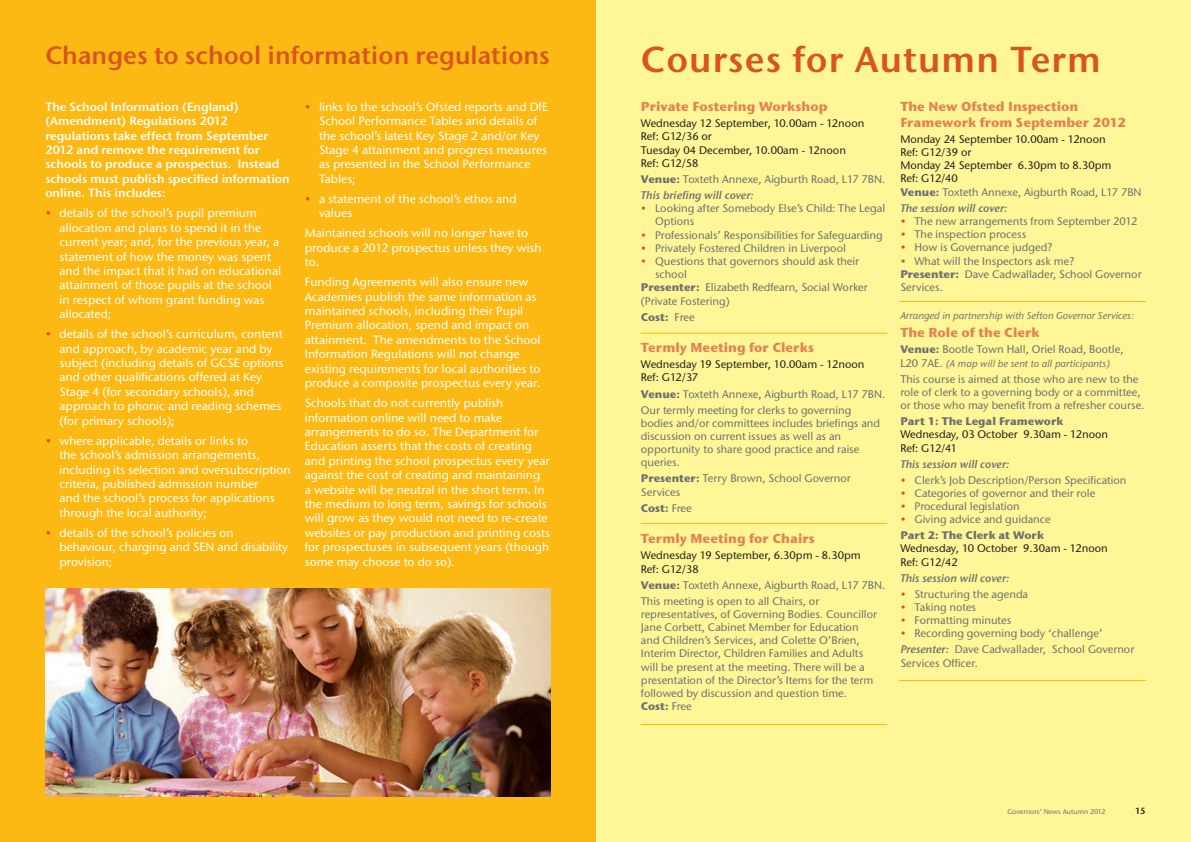
<style>
.page{position:relative;width:1191px;height:842px;background:#fff}
.page>*{position:absolute;margin:0;border:0;box-sizing:border-box;transform-origin:0 0}
.t1{font:600 36px "Stone Sans ITC Std";letter-spacing:.03em;color:#d9541e}
.t2{font:600 25px "Stone Sans ITC Std";color:#d9541e}
.t3{font:700 13px/15.6px "Stone Sans ITC Std";color:#e48253}
.t4{font:500 12px/14.4px "Stone Sans ITC Std";color:#fff}
.t5{font:600 12px/14.4px "Stone Sans ITC Std";color:#fff}
.t6{font:500 11px/13.2px "Stone Sans ITC Std";color:#6d6f71}
.t7{font:500 11px/13.2px "Stone Sans ITC Std";color:#231f20}
.t8{font:italic 600 11px "Stone Sans ITC Std";color:#6d6f71}
.t9{font:700 11px "Stone Sans ITC Std";color:#6d6f71}
.t10{font:italic 500 10px "Stone Sans ITC Std";color:#6d6f71}
.t11{font:600 9px "Stone Sans ITC Std";color:#231f20}
.t12{font:500 7px "Stone Sans ITC Std";color:#6d6f71}
.s1{color:#d9541e}
.s2{font-weight:700}
.s3{font-weight:600;font-style:italic}
.s4{font-weight:500}
.s5{font-weight:700;color:#6d6f71}
.s6{color:#6d6f71}
.s7{font-style:normal;font-size:11px}
</style>
<div class="page">
<div style="left:595px;top:0;width:596px;height:842px;background:#fff797"></div>
<hr style="left:641px;top:333px;width:246px;height:1px;background:#fdb913">
<hr style="left:641px;top:523px;width:246px;height:1px;background:#fdb913">
<hr style="left:899px;top:301px;width:246px;height:1px;background:#fdb913">
<hr style="left:899px;top:680px;width:246px;height:1px;background:#fdb913">
<hr style="left:641px;top:724px;width:246px;height:1px;background:#fdb913">
<div style="left:0;top:0;width:595px;height:842px;background:#fdb913"></div>
<img style="left:45px;top:589px;width:505px;height:208px">
<h2 class="t2" style="left:45px;top:39px;width:506px">Changes to school information regulations</h2>
<p class="t5" style="left:45px;top:99px;width:246px">The School Information (England) (Amendment) Regulations 2012 regulations take effect from September 2012 and remove the requirement for schools to produce a prospectus. Instead schools must publish specified information online. This includes:</p>
<p class="t4" style="left:60px;top:206px;width:223px;text-indent:-14px"><span class="s1">•</span> details of the school’s pupil premium allocation and plans to spend it in the current year; and, for the previous year, a statement of how the money was spent and the impact that it had on educational attainment of those pupils at the school in respect of whom grant funding was allocated;</p>
<p class="t4" style="left:60px;top:327px;width:225px;text-indent:-14px"><span class="s1">•</span> details of the school’s curriculum, content and approach, by academic year and by subject (including details of GCSE options and other qualifications offered at Key Stage 4 (for secondary schools), and approach to phonic and reading schemes (for primary schools);</p>
<p class="t4" style="left:60px;top:433px;width:233px;text-indent:-14px"><span class="s1">•</span> where applicable, details or links to<br>the school’s admission arrangements, including its selection and oversubscription criteria, published admission number<br>and the school’s process for applications through the local authority;</p>
<p class="t4" style="left:60px;top:525px;width:230px;text-indent:-14px"><span class="s1">•</span> details of the school’s policies on behaviour, charging and SEN and disability provision;</p>
<p class="t4" style="left:319px;top:99px;width:230px;text-indent:-14px"><span class="s1">•</span> links to the school’s Ofsted reports and DfE School Performance Tables and details of the school’s latest Key Stage 2 and/or Key Stage 4 attainment and progress measures as presented in the School Performance Tables;</p>
<p class="t4" style="left:319px;top:191px;width:199px;text-indent:-14px"><span class="s1">•</span> a statement of the school’s ethos and values</p>
<p class="t4" style="left:305px;top:226px;width:238px">Maintained schools will no longer have to produce a 2012 prospectus unless they wish to.</p>
<p class="t4" style="left:305px;top:275px;width:237px">Funding Agreements will also ensure new Academies publish the same information as maintained schools, including their Pupil Premium allocation, spend and impact on attainment. The amendments to the School Information Regulations will not change existing requirements for local authorities to produce a composite prospectus every year.</p>
<p class="t4" style="left:305px;top:396px;width:247px">Schools that do not currently publish information online will need to make arrangements to do so. The Department for Education asserts that the costs of creating and printing the school prospectus every year against the cost of creating and maintaining<br>a website will be neutral in the short term. In the medium to long term, savings for schools will grow as they would not need to re-create websites or pay production and printing costs for prospectuses in subsequent years (though some may choose to do so).</p>
<h1 class="t1" style="left:641px;top:37px;width:462px">Courses for Autumn Term</h1>
<p class="t3" style="left:641px;top:99px;width:188px">Private Fostering Workshop</p>
<p class="t7" style="left:641px;top:117px;width:225px">Wednesday 12 September, 10.00am - 12noon<br>Ref: G12/36 or<br>Tuesday 04 December, 10.00am - 12noon<br>Ref: G12/58</p>
<p class="t6" style="left:641px;top:171px;width:246px;line-height:16px"><span class="s2">Venue:</span> Toxteth Annexe, Aigburth Road, L17 7BN.<br><span class="s3">This briefing will cover:</span></p>
<p class="t6" style="left:655px;top:202px;width:232px;text-indent:-14px"><span class="s1">•</span> Looking after Somebody Else’s Child: The Legal<br>Options</p>
<p class="t6" style="left:641px;top:228px;width:243px"><span class="s1">•</span> Professionals’ Responsibilities for Safeguarding</p>
<p class="t6" style="left:641px;top:241px;width:207px"><span class="s1">•</span> Privately Fostered Children in Liverpool</p>
<p class="t6" style="left:641px;top:254px;width:220px"><span class="s1">•</span> Questions that governors should ask their</p>
<p class="t6" style="left:655px;top:268px;width:33px">school</p>
<p class="t6" style="left:641px;top:281px;width:228px"><span class="s2">Presenter:</span> Elizabeth Redfearn, Social Worker</p>
<p class="t6" style="left:641px;top:294px;width:90px">(Private Fostering)</p>
<p class="t9" style="left:641px;top:310px;width:55px">Cost: <span class="s4">Free</span></p>
<p class="t3" style="left:641px;top:340px;width:175px">Termly Meeting for Clerks</p>
<p class="t7" style="left:641px;top:358px;width:225px">Wednesday 19 September, 10.00am - 12noon<br>Ref: G12/37</p>
<p class="t6" style="left:641px;top:386px;width:246px;line-height:16px"><span class="s2">Venue:</span> Toxteth Annexe, Aigburth Road, L17 7BN.<br>Our termly meeting for clerks to governing</p>
<p class="t6" style="left:641px;top:416px;width:241px">bodies and/or committees includes briefings and discussion on current issues as well as an opportunity to share good practice and raise queries.</p>
<p class="t6" style="left:641px;top:472px;width:211px"><span class="s2">Presenter:</span> Terry Brown, School Governor<br>Services</p>
<p class="t9" style="left:641px;top:501px;width:52px">Cost: <span class="s4">Free</span></p>
<p class="t3" style="left:641px;top:531px;width:175px">Termly Meeting for Chairs</p>
<p class="t7" style="left:641px;top:549px;width:221px">Wednesday 19 September, 6.30pm - 8.30pm<br>Ref: G12/38</p>
<p class="t6" style="left:641px;top:577px;width:246px;line-height:16px"><span class="s2">Venue:</span> Toxteth Annexe, Aigburth Road, L17 7BN.<br>This meeting is open to all Chairs, or</p>
<p class="t6" style="left:641px;top:607px;width:238px">representatives, of Governing Bodies. Councillor Jane Corbett, Cabinet Member for Education and Children’s Services, and Colette O’Brien, Interim Director, Children Families and Adults will be present at the meeting. There will be a presentation of the Director’s Items for the term followed by discussion and question time.<br><span class="s2">Cost:</span> Free</p>
<p class="t3" style="left:900px;top:99px;width:227px">The New Ofsted Inspection<br>Framework from September 2012</p>
<p class="t7" style="left:900px;top:132px;width:243px">Monday 24 September 10.00am - 12noon<br>Ref: G12/39 or<br>Monday 24 September 6.30pm to 8.30pm<br>Ref: G12/40<br><span class="s5">Venue:</span> <span class="s6">Toxteth Annexe, Aigburth Road, L17 7BN</span></p>
<p class="t8" style="left:900px;top:201px;width:108px">The session will cover:</p>
<p class="t6" style="left:900px;top:214px;width:238px"><span class="s1">•</span> The new arrangements from September 2012</p>
<p class="t6" style="left:900px;top:228px;width:127px"><span class="s1">•</span> The inspection process</p>
<p class="t6" style="left:900px;top:241px;width:154px"><span class="s1">•</span> How is Governance judged?</p>
<p class="t6" style="left:900px;top:254px;width:243px"><span class="s1">•</span> What will the Inspectors ask me?<br><span class="s2">Presenter:</span> Dave Cadwallader, School Governor<br>Services.</p>
<p class="t10" style="left:900px;top:309px;width:235px">Arranged in partnership with Sefton Governor Services:</p>
<p class="t3" style="left:900px;top:325px;width:141px">The Role of the Clerk</p>
<p class="t6" style="left:900px;top:343px;width:225px"><span class="s2">Venue:</span> Bootle Town Hall, Oriel Road, Bootle,</p>
<p class="t10" style="left:900px;top:357px;width:211px"><span class="s7">L20 7AE.</span> (A map will be sent to all participants)</p>
<p class="t6" style="left:900px;top:372px;width:246px">This course is aimed at those who are new to the role of clerk to a governing body or a committee, or those who may benefit from a refresher course.</p>
<p class="t9" style="left:900px;top:414px;width:164px">Part 1: The Legal Framework</p>
<p class="t7" style="left:900px;top:428px;width:209px">Wednesday, 03 October 9.30am - 12noon<br>Ref: G12/41</p>
<p class="t8" style="left:900px;top:457px;width:110px">This session will cover:</p>
<p class="t6" style="left:900px;top:473px;width:228px"><span class="s1">•</span> Clerk’s Job Description/Person Specification</p>
<p class="t6" style="left:900px;top:486px;width:196px"><span class="s1">•</span> Categories of governor and their role</p>
<p class="t6" style="left:900px;top:499px;width:121px"><span class="s1">•</span> Procedural legislation</p>
<p class="t6" style="left:900px;top:511px;width:152px;line-height:16px"><span class="s1">•</span> Giving advice and guidance<br><span class="s2">Part 2: The Clerk at Work</span></p>
<p class="t7" style="left:900px;top:542px;width:209px">Wednesday, 10 October 9.30am - 12noon<br>Ref: G12/42</p>
<p class="t8" style="left:900px;top:571px;width:110px">This session will cover:</p>
<p class="t6" style="left:900px;top:587px;width:129px"><span class="s1">•</span> Structuring the agenda</p>
<p class="t6" style="left:900px;top:600px;width:77px"><span class="s1">•</span> Taking notes</p>
<p class="t6" style="left:900px;top:614px;width:113px"><span class="s1">•</span> Formatting minutes</p>
<p class="t6" style="left:900px;top:625px;width:235px;line-height:16px"><span class="s1">•</span> Recording governing body ‘challenge’<br><span class="s3">Presenter:</span> Dave Cadwallader, School Governor</p>
<p class="t6" style="left:900px;top:656px;width:79px">Services Officer.</p>
<p class="t12" style="left:1007px;top:807px;width:100px">Governors’ News Autumn 2012</p>
<p class="t11" style="left:1135px;top:805px;width:12px">15</p>
</div>
